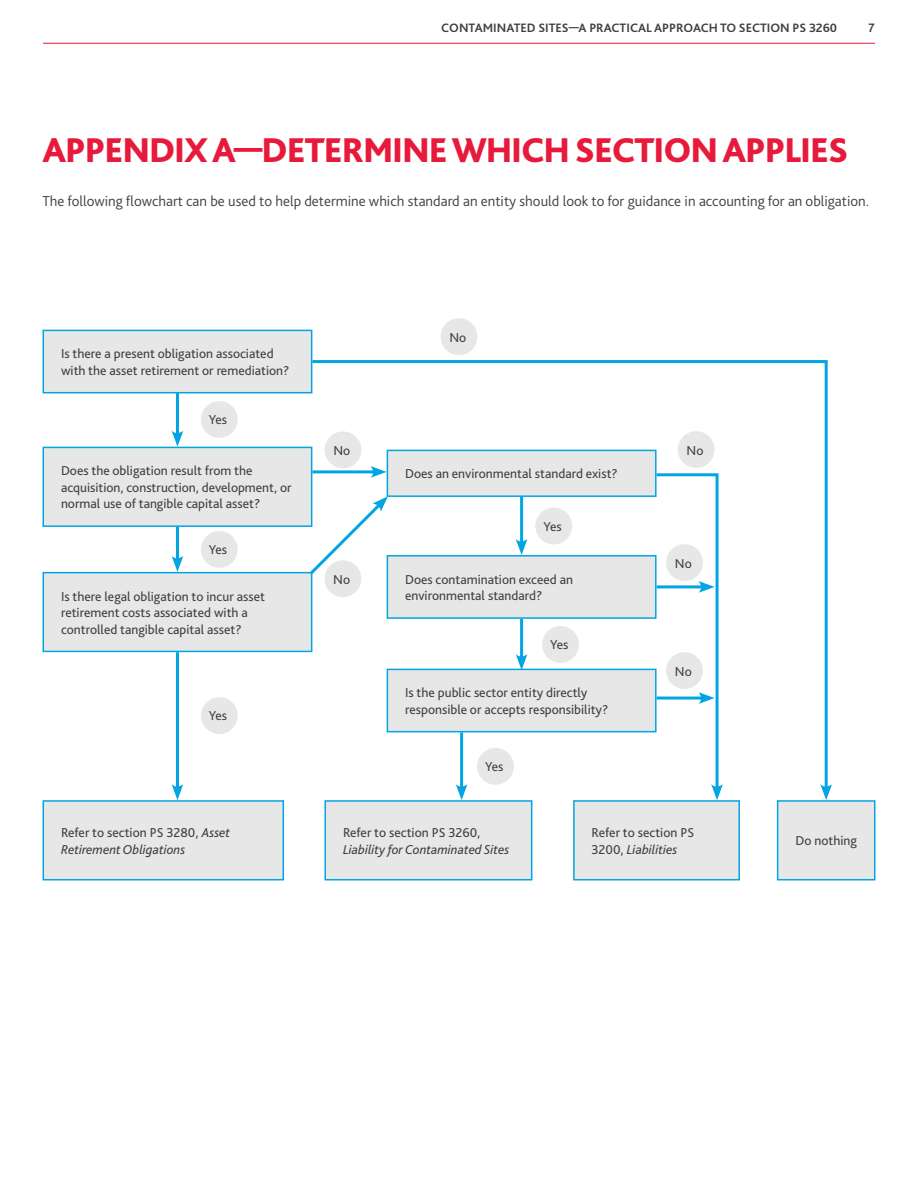
<style>
.page{position:relative;width:918px;height:1188px;background:#fff}
.page>*{position:absolute;margin:0;border:0;box-sizing:border-box;transform-origin:0 0}
.t1{font:800 36px "Bliss Pro";letter-spacing:-.03em;color:#e81a3b}
.t2{font:300 15px "Bliss Pro";color:#404040}
.t3{font:13.5px/16.5px "Bliss Pro";color:#404040}
.t4{font:italic 13.5px/16.5px "Bliss Pro";color:#404040}
.t5{font:700 12.75px "Bliss Pro";color:#404040}
.s1{font-style:normal}
.s2{font-style:italic}
</style>
<div class="page">
<hr style="left:43px;top:43px;width:832px;height:1px;background:#e81a3b">
<div style="left:43px;top:330px;width:269px;height:63px;background:#e7e7e7"></div>
<div style="left:43px;top:330px;width:269px;height:63px;border:2px solid #02a5e2"></div>
<div style="left:43px;top:447px;width:269px;height:79px;background:#e7e7e7"></div>
<div style="left:43px;top:447px;width:269px;height:80px;border:2px solid #02a5e2"></div>
<div style="left:43px;top:801px;width:240px;height:79px;background:#e7e7e7"></div>
<div style="left:43px;top:800px;width:241px;height:80px;border:2px solid #02a5e2"></div>
<div style="left:325px;top:801px;width:207px;height:79px;background:#e7e7e7"></div>
<div style="left:325px;top:800px;width:207px;height:80px;border:2px solid #02a5e2"></div>
<div style="left:574px;top:801px;width:165px;height:79px;background:#e7e7e7"></div>
<div style="left:573px;top:800px;width:167px;height:80px;border:2px solid #02a5e2"></div>
<div style="left:778px;top:801px;width:97px;height:79px;background:#e7e7e7"></div>
<div style="left:777px;top:800px;width:98px;height:80px;border:2px solid #02a5e2"></div>
<div style="left:43px;top:573px;width:269px;height:78px;background:#e7e7e7"></div>
<div style="left:43px;top:572px;width:269px;height:80px;border:2px solid #02a5e2"></div>
<div style="left:201px;top:401px;width:37px;height:37px;background:#e7e7e7;border-radius:50%"></div>
<div style="left:201px;top:531px;width:37px;height:37px;background:#e7e7e7;border-radius:50%"></div>
<div style="left:201px;top:697px;width:37px;height:37px;background:#e7e7e7;border-radius:50%"></div>
<div style="left:441px;top:318px;width:36px;height:37px;background:#e7e7e7;border-radius:50%"></div>
<hr style="left:176px;top:392px;width:3px;height:44px;background:#02a5e2">
<svg style="left:172px;top:431px;width:11px;height:16px"></svg>
<svg style="left:309px;top:359px;width:519px;height:426px"></svg>
<svg style="left:820px;top:784px;width:12px;height:16px"></svg>
<hr style="left:520px;top:497px;width:3px;height:48px;background:#02a5e2">
<svg style="left:516px;top:539px;width:11px;height:16px"></svg>
<hr style="left:312px;top:470px;width:64px;height:3px;background:#02a5e2">
<svg style="left:371px;top:466px;width:16px;height:12px"></svg>
<svg style="left:654px;top:472px;width:69px;height:328px"></svg>
<hr style="left:520px;top:619px;width:3px;height:41px;background:#02a5e2">
<svg style="left:516px;top:654px;width:11px;height:16px"></svg>
<hr style="left:460px;top:732px;width:3px;height:58px;background:#02a5e2">
<svg style="left:456px;top:784px;width:11px;height:16px"></svg>
<hr style="left:176px;top:527px;width:3px;height:35px;background:#02a5e2">
<svg style="left:172px;top:556px;width:11px;height:16px"></svg>
<svg style="left:307px;top:496px;width:81px;height:82px"></svg>
<hr style="left:176px;top:652px;width:3px;height:138px;background:#02a5e2">
<svg style="left:172px;top:784px;width:11px;height:16px"></svg>
<p class="t5" style="left:441px;top:20px;width:397px">CONTAMINATED SITES—A PRACTICAL APPROACH TO SECTION PS 3260</p>
<p class="t5" style="left:869px;top:20px;width:8px">7</p>
<h1 class="t1" style="left:43px;top:127px;width:807px">APPENDIX A—DETERMINE WHICH SECTION APPLIES</h1>
<p class="t2" style="left:43px;top:192px;width:828px">The following flowchart can be used to help determine which standard an entity should look to for guidance in accounting for an obligation.</p>
<p class="t3" style="left:61px;top:346px;width:230px">Is there a present obligation associated with the asset retirement or remediation?</p>
<p class="t3" style="left:209px;top:411px;width:20px">Yes</p>
<p class="t3" style="left:449px;top:329px;width:18px">No</p>
<p class="t3" style="left:333px;top:442px;width:18px">No</p>
<p class="t3" style="left:687px;top:442px;width:18px">No</p>
<p class="t3" style="left:61px;top:463px;width:232px">Does the obligation result from the acquisition, construction, development, or normal use of tangible capital asset?</p>
<p class="t3" style="left:405px;top:466px;width:214px">Does an environmental standard exist?</p>
<p class="t3" style="left:209px;top:541px;width:20px">Yes</p>
<p class="t3" style="left:61px;top:588px;width:206px">Is there legal obligation to incur asset retirement costs associated with a controlled tangible capital asset?</p>
<p class="t3" style="left:209px;top:707px;width:20px">Yes</p>
<p class="t3" style="left:333px;top:571px;width:18px">No</p>
<p class="t3" style="left:543px;top:518px;width:20px">Yes</p>
<p class="t3" style="left:405px;top:571px;width:169px">Does contamination exceed an environmental standard?</p>
<p class="t3" style="left:550px;top:636px;width:20px">Yes</p>
<p class="t3" style="left:405px;top:685px;width:205px">Is the public sector entity directly responsible or accepts responsibility?</p>
<p class="t3" style="left:485px;top:758px;width:20px">Yes</p>
<p class="t3" style="left:675px;top:555px;width:18px">No</p>
<p class="t3" style="left:675px;top:663px;width:18px">No</p>
<p class="t4" style="left:61px;top:824px;width:171px"><span class="s1">Refer to section PS 3280,</span> Asset<br>Retirement Obligations</p>
<p class="t3" style="left:343px;top:824px;width:139px">Refer to section PS 3260,</p>
<p class="t4" style="left:343px;top:841px;width:168px">Liability for Contaminated Sites</p>
<p class="t3" style="left:592px;top:824px;width:104px">Refer to section PS<br>3200, <span class="s2">Liabilities</span></p>
<p class="t3" style="left:795px;top:833px;width:63px">Do nothing</p>
</div>
